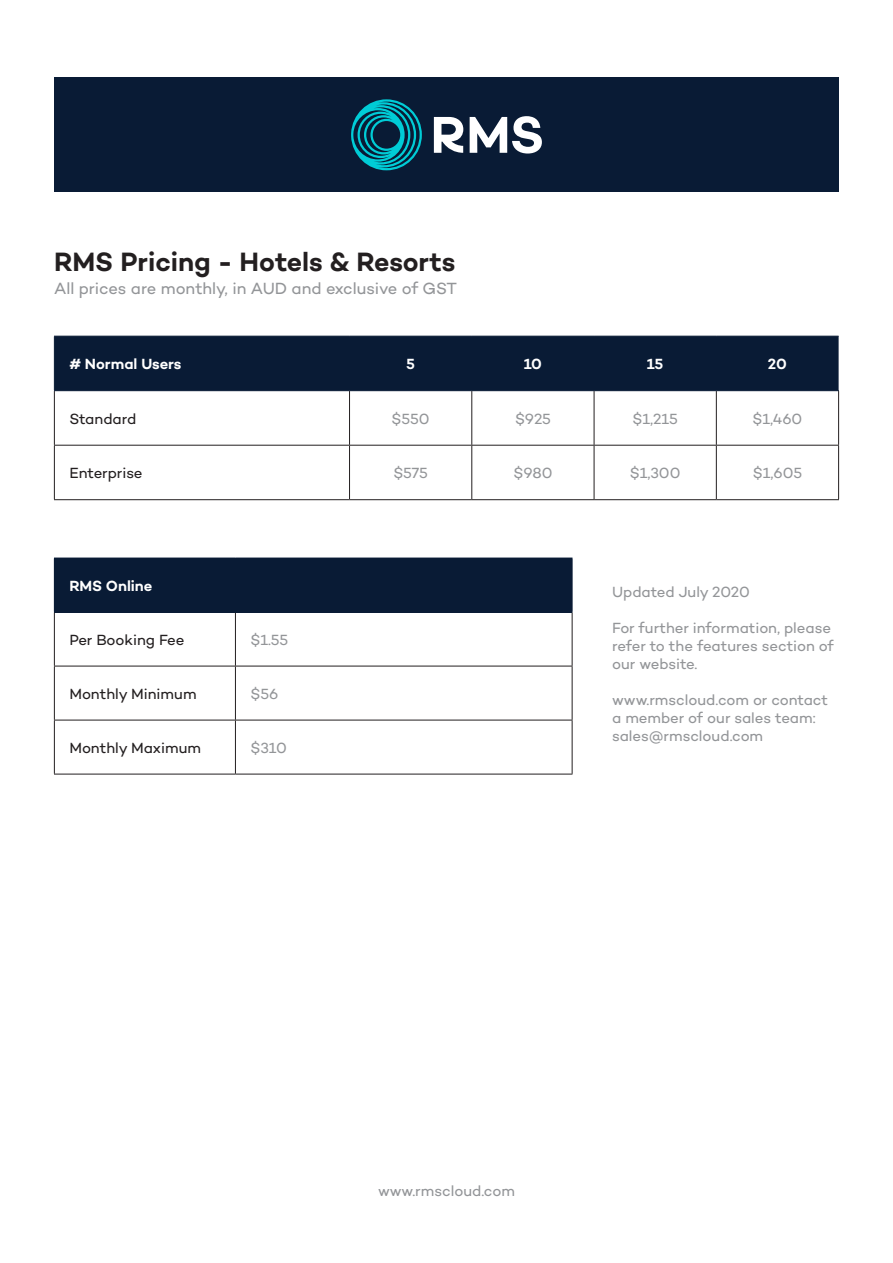
<style>
.page{position:relative;width:893px;height:1263px;background:#fff}
.page>*{position:absolute;margin:0;border:0;box-sizing:border-box;transform-origin:0 0}
.t1{font:600 27px "Campton";color:#231f20}
.t2{font:16.5px "Campton";letter-spacing:-.005em;color:#939598}
.t3{font:15px/18px "Campton";letter-spacing:-.005em;color:#939598}
.t4{font:15px "Campton";color:#231f20}
.t5{font:600 15px "Campton";color:#fff}
</style>
<div class="page">
<div style="left:55px;top:337px;width:784px;height:53px;background:#091b35"></div>
<hr style="left:54px;top:391px;width:1px;height:54px;background:#231f20">
<hr style="left:349px;top:391px;width:1px;height:54px;background:#231f20">
<hr style="left:471px;top:391px;width:1px;height:54px;background:#231f20">
<hr style="left:594px;top:391px;width:1px;height:54px;background:#231f20">
<hr style="left:716px;top:391px;width:1px;height:54px;background:#231f20">
<hr style="left:838px;top:391px;width:1px;height:54px;background:#231f20">
<hr style="left:54px;top:445px;width:296px;height:1px;background:#231f20">
<hr style="left:54px;top:446px;width:1px;height:53px;background:#231f20">
<hr style="left:350px;top:445px;width:122px;height:1px;background:#231f20">
<hr style="left:349px;top:446px;width:1px;height:53px;background:#231f20">
<hr style="left:472px;top:445px;width:122px;height:1px;background:#231f20">
<hr style="left:471px;top:446px;width:1px;height:53px;background:#231f20">
<hr style="left:594px;top:445px;width:122px;height:1px;background:#231f20">
<hr style="left:594px;top:446px;width:1px;height:53px;background:#231f20">
<hr style="left:716px;top:445px;width:123px;height:1px;background:#231f20">
<hr style="left:716px;top:446px;width:1px;height:53px;background:#231f20">
<hr style="left:838px;top:446px;width:1px;height:53px;background:#231f20">
<hr style="left:54px;top:499px;width:296px;height:1px;background:#231f20">
<hr style="left:350px;top:499px;width:122px;height:1px;background:#231f20">
<hr style="left:472px;top:499px;width:122px;height:1px;background:#231f20">
<hr style="left:594px;top:499px;width:122px;height:1px;background:#231f20">
<hr style="left:716px;top:499px;width:123px;height:1px;background:#231f20">
<hr style="left:54px;top:336px;width:296px;height:1px;background:#091b35">
<hr style="left:54px;top:337px;width:1px;height:53px;background:#091b35">
<hr style="left:350px;top:336px;width:122px;height:1px;background:#091b35">
<hr style="left:472px;top:336px;width:122px;height:1px;background:#091b35">
<hr style="left:594px;top:336px;width:122px;height:1px;background:#091b35">
<hr style="left:716px;top:336px;width:123px;height:1px;background:#091b35">
<hr style="left:54px;top:390px;width:296px;height:1px;background:#091b35">
<hr style="left:350px;top:390px;width:122px;height:1px;background:#091b35">
<hr style="left:472px;top:390px;width:122px;height:1px;background:#091b35">
<hr style="left:594px;top:390px;width:122px;height:1px;background:#091b35">
<hr style="left:716px;top:390px;width:123px;height:1px;background:#091b35">
<div style="left:54px;top:558px;width:518px;height:54px;background:#091b35"></div>
<hr style="left:54px;top:666px;width:1px;height:54px;background:#231f20">
<hr style="left:235px;top:666px;width:1px;height:54px;background:#231f20">
<hr style="left:572px;top:666px;width:1px;height:54px;background:#231f20">
<hr style="left:54px;top:720px;width:181px;height:1px;background:#231f20">
<hr style="left:54px;top:720px;width:1px;height:54px;background:#231f20">
<hr style="left:235px;top:720px;width:337px;height:1px;background:#231f20">
<hr style="left:235px;top:720px;width:1px;height:54px;background:#231f20">
<hr style="left:572px;top:720px;width:1px;height:54px;background:#231f20">
<hr style="left:54px;top:774px;width:181px;height:1px;background:#231f20">
<hr style="left:235px;top:774px;width:337px;height:1px;background:#231f20">
<hr style="left:54px;top:612px;width:1px;height:54px;background:#231f20">
<hr style="left:235px;top:612px;width:1px;height:54px;background:#231f20">
<hr style="left:572px;top:612px;width:1px;height:54px;background:#231f20">
<hr style="left:54px;top:666px;width:181px;height:1px;background:#231f20">
<hr style="left:235px;top:666px;width:337px;height:1px;background:#231f20">
<hr style="left:572px;top:558px;width:1px;height:54px;background:#091b35">
<hr style="left:54px;top:612px;width:181px;height:1px;background:#091b35">
<hr style="left:235px;top:612px;width:337px;height:1px;background:#091b35">
<div style="left:54px;top:78px;width:785px;height:114px;background:#091b35"></div>
<svg style="left:434px;top:117px;width:29px;height:36px"></svg>
<svg style="left:470px;top:116px;width:72px;height:38px"></svg>
<svg style="left:351px;top:99px;width:71px;height:71px"></svg>
<h1 class="t1" style="left:54px;top:245px;width:403px">RMS Pricing - Hotels &amp; Resorts</h1>
<p class="t2" style="left:54px;top:278px;width:405px">All prices are monthly, in AUD and exclusive of GST</p>
<p class="t5" style="left:69px;top:354px;width:114px"># Normal Users</p>
<p class="t5" style="left:406px;top:354px;width:10px">5</p>
<p class="t5" style="left:524px;top:354px;width:20px">10</p>
<p class="t5" style="left:647px;top:354px;width:18px">15</p>
<p class="t5" style="left:768px;top:354px;width:21px">20</p>
<p class="t4" style="left:69px;top:409px;width:68px">Standard</p>
<p class="t3" style="left:392px;top:409px;width:40px">$550</p>
<p class="t3" style="left:515px;top:409px;width:37px">$925</p>
<p class="t3" style="left:632px;top:409px;width:47px">$1,215</p>
<p class="t3" style="left:753px;top:409px;width:51px">$1,460</p>
<p class="t4" style="left:69px;top:464px;width:75px">Enterprise</p>
<p class="t3" style="left:393px;top:464px;width:36px">$575</p>
<p class="t3" style="left:513px;top:464px;width:41px">$980</p>
<p class="t3" style="left:630px;top:464px;width:52px">$1,300</p>
<p class="t3" style="left:753px;top:464px;width:51px">$1,605</p>
<p class="t5" style="left:69px;top:576px;width:85px">RMS Online</p>
<p class="t4" style="left:69px;top:630px;width:117px">Per Booking Fee</p>
<p class="t3" style="left:250px;top:630px;width:39px">$1.55</p>
<p class="t4" style="left:69px;top:684px;width:129px">Monthly Minimum</p>
<p class="t3" style="left:250px;top:684px;width:30px">$56</p>
<p class="t4" style="left:69px;top:738px;width:133px">Monthly Maximum</p>
<p class="t3" style="left:250px;top:738px;width:38px">$310</p>
<p class="t3" style="left:612px;top:582px;width:139px">Updated July 2020</p>
<p class="t3" style="left:612px;top:618px;width:223px">For further information, please refer to the features section of our website.</p>
<p class="t3" style="left:612px;top:690px;width:217px">www.rmscloud.com or contact a member of our sales team: sales@rmscloud.com</p>
<p class="t3" style="left:378px;top:1181px;width:138px">www.rmscloud.com</p>
</div>
